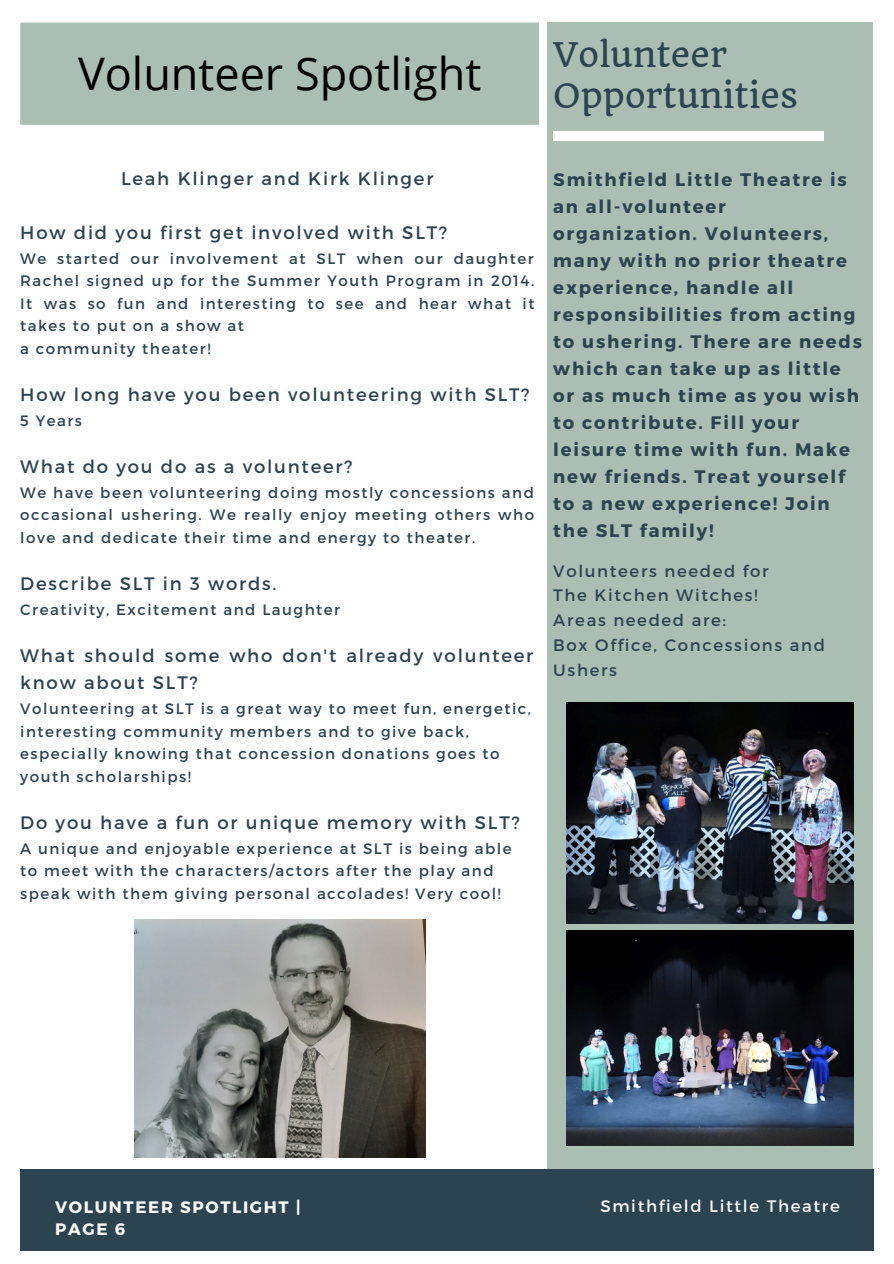
<style>
.page{position:relative;width:894px;height:1264px;background:#fff}
.page>*{position:absolute;margin:0;border:0;box-sizing:border-box;transform-origin:0 0}
.t1{font:45px "Open Sans";color:#000}
.t2{font:33.15px/41.7px "Quando";color:#2c4450}
.t3{font:700 18px/27px "Montserrat";letter-spacing:.1em;color:#2c4450}
.t4{font:18px/27px "Montserrat";letter-spacing:.1em;color:#2c4450}
.t5{font:16.5px/24.8px "Montserrat";letter-spacing:.1em;color:#2c4450}
.t6{font:700 16.5px/22.5px "Montserrat";letter-spacing:.1em;color:#fafafa}
.t7{font:16.5px "Montserrat";letter-spacing:.1em;color:#fafafa}
.t8{font:15px/22.5px "Montserrat";letter-spacing:.1em;color:#2c4450}
</style>
<div class="page">
<div style="left:20px;top:1169px;width:853px;height:81px;background:#2c4450"></div>
<div style="left:547px;top:23px;width:324px;height:1146px;background:#aabeb3"></div>
<div style="left:553px;top:132px;width:270px;height:9px;background:#fff"></div>
<div style="left:20px;top:23px;width:519px;height:102px;background:#aabeb3"></div>
<img style="left:566px;top:702px;width:287px;height:221px">
<img style="left:566px;top:930px;width:287px;height:215px">
<img style="left:134px;top:919px;width:291px;height:238px">
<h1 class="t1" style="left:78px;top:42px;width:404px">Volunteer Spotlight</h1>
<h2 class="t2" style="left:553px;top:34px;width:246px">Volunteer<br>Opportunities</h2>
<p class="t4" style="left:121px;top:164px;width:314px">Leah Klinger and Kirk Klinger</p>
<p class="t4" style="left:20px;top:218px;width:428px">How did you first get involved with SLT?</p>
<p class="t8" style="left:20px;top:246px;width:515px">We started our involvement at SLT when our daughter Rachel signed up for the Summer Youth Program in 2014.<br>It was so fun and interesting to see and hear what it takes to put on a show at<br>a community theater!</p>
<p class="t4" style="left:20px;top:380px;width:510px">How long have you been volunteering with SLT?</p>
<p class="t8" style="left:20px;top:408px;width:63px">5 Years</p>
<p class="t4" style="left:20px;top:452px;width:334px">What do you do as a volunteer?</p>
<p class="t8" style="left:20px;top:480px;width:515px;text-align:justify">We have been volunteering doing mostly concessions and occasional ushering. We really enjoy meeting others who love and dedicate their time and energy to theater.</p>
<p class="t4" style="left:20px;top:569px;width:257px">Describe SLT in 3 words.</p>
<p class="t8" style="left:20px;top:597px;width:321px">Creativity, Excitement and Laughter</p>
<p class="t4" style="left:20px;top:641px;width:514px">What should some who don't already volunteer know about SLT?</p>
<p class="t8" style="left:20px;top:696px;width:512px">Volunteering at SLT is a great way to meet fun, energetic, interesting community members and to give back, especially knowing that concession donations goes to youth scholarships!</p>
<p class="t4" style="left:20px;top:808px;width:500px">Do you have a fun or unique memory with SLT?</p>
<p class="t8" style="left:20px;top:836px;width:492px">A unique and enjoyable experience at SLT is being able to meet with the characters/actors after the play and speak with them giving personal accolades! Very cool!</p>
<p class="t3" style="left:553px;top:165px;width:310px">Smithfield Little Theatre is an all-volunteer organization. Volunteers, many with no prior theatre experience, handle all responsibilities from acting to ushering. There are needs which can take up as little or as much time as you wish to contribute. Fill your leisure time with fun. Make new friends. Treat yourself to a new experience! Join the SLT family!</p>
<p class="t5" style="left:553px;top:557px;width:273px">Volunteers needed for<br>The Kitchen Witches!<br>Areas needed are:<br>Box Office, Concessions and<br>Ushers</p>
<p class="t6" style="left:55px;top:1194px;width:247px">VOLUNTEER SPOTLIGHT |<br>PAGE 6</p>
<p class="t7" style="left:600px;top:1195px;width:241px">Smithfield Little Theatre</p>
</div>
